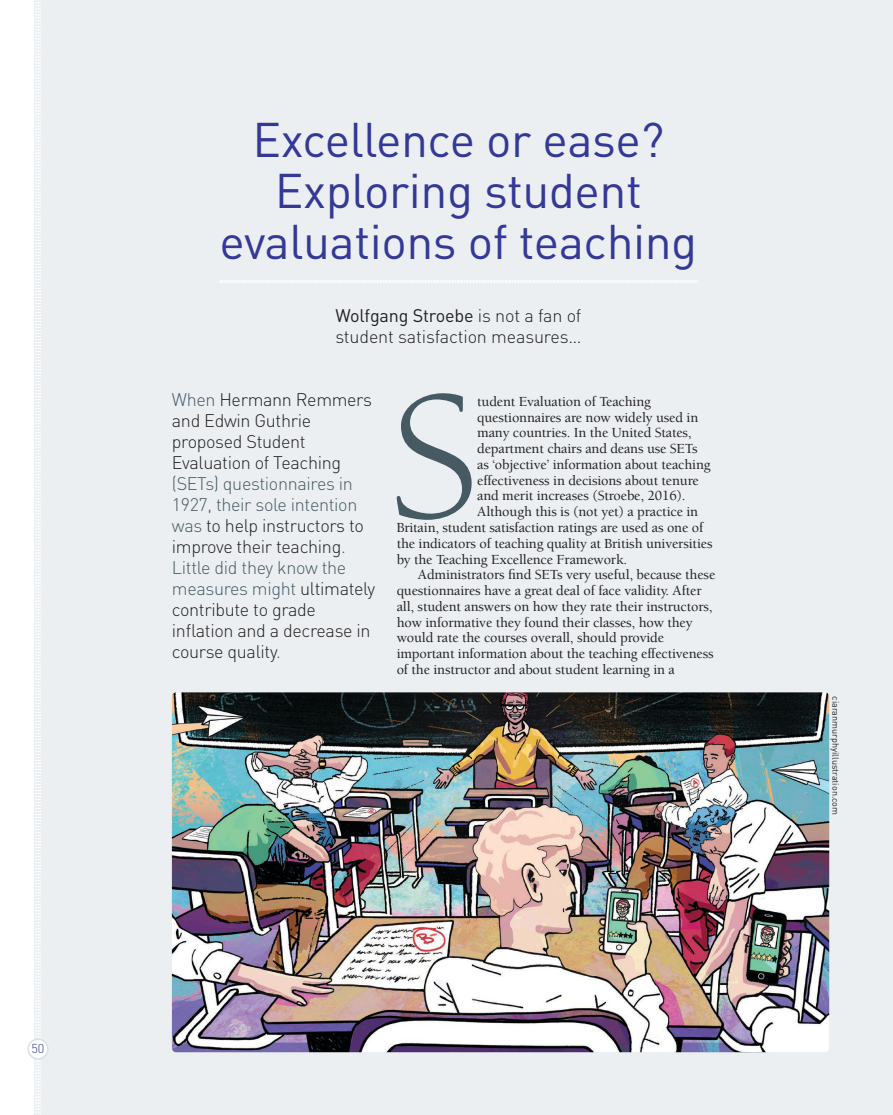
<style>
.page{position:relative;width:893px;height:1115px;background:#fff}
.page>*{position:absolute;margin:0;border:0;box-sizing:border-box;transform-origin:0 0}
._1st_para_drop_cap{font:187.8px "Berkeley Std";color:#465a64}
.article_title{font:48px/51px "DIN Pro";letter-spacing:-.01em;color:#343896;text-align:center}
.standsecond{font:300 18px/21px "DIN Pro";letter-spacing:-.02em;color:#231f20}
.standfirst{font:300 18px/21px "DIN Pro";letter-spacing:-.01em;color:#231f20}
._1st_para_drop_cap-2{font:500 14.25px "Berkeley Std";letter-spacing:-.01em;color:#231f20}
.body_text{font:500 14.25px/15.8px "Berkeley Std";letter-spacing:-.01em;color:#231f20}
.t1{font:300 12.75px "DIN Pro";color:#343896}
.pic_credit{font:9px "DIN Pro";color:#231f20}
.s1{font-weight:400}
.s2{color:#465a64}
</style>
<div class="page">
<div style="left:34px;top:0;width:859px;height:1114px;background:#ebeff1"></div>
<svg style="left:34px;top:2px;width:8px;height:1111px"></svg>
<div style="left:28px;top:1038px;width:20px;height:20px;background:#fff;border-radius:50%"></div>
<div style="left:27px;top:1037px;width:22px;height:22px;border:2px solid #dae0e5;border-radius:50%"></div>
<img style="left:172px;top:692px;width:657px;height:359px">
<svg style="left:219px;top:280px;width:479px;height:3px"></svg>
<p class="t1" style="left:31px;top:1039px;width:14px">50</p>
<p class="article_title" style="left:220px;top:112px;width:479px">Excellence or ease?<br>Exploring student evaluations of teaching</p>
<p class="standfirst" style="left:335px;top:304px;width:248px"><span class="s1">Wolfgang Stroebe</span> is not a fan of student satisfaction measures…</p>
<p class="standsecond" style="left:172px;top:388px;width:205px"><span class="s2">When</span> Hermann Remmers and Edwin Guthrie proposed Student<br>Evaluation of Teaching <span class="s2">(SETs) questionnaires in<br>1927, their sole intention was</span> to help instructors to improve their teaching<span class="s2">.<br>Little did they know the measures might</span> ultimately contribute to grade inflation and a decrease in course quality<span class="s2">.</span></p>
<p class="_1st_para_drop_cap" style="left:389px;top:356px;width:92px">S</p>
<p class="_1st_para_drop_cap-2" style="left:477px;top:394px;width:175px">tudent Evaluation of Teaching</p>
<p class="_1st_para_drop_cap-2" style="left:477px;top:409px;width:222px">questionnaires are now widely used in</p>
<p class="_1st_para_drop_cap-2" style="left:477px;top:425px;width:216px">many countries. In the United States,</p>
<p class="_1st_para_drop_cap-2" style="left:477px;top:441px;width:222px">department chairs and deans use SETs</p>
<p class="_1st_para_drop_cap-2" style="left:477px;top:457px;width:235px">as ‘objective’ information about teaching</p>
<p class="_1st_para_drop_cap-2" style="left:477px;top:472px;width:223px">effectiveness in decisions about tenure</p>
<p class="_1st_para_drop_cap-2" style="left:477px;top:488px;width:210px">and merit increases (Stroebe, 2016).</p>
<p class="_1st_para_drop_cap-2" style="left:477px;top:504px;width:222px">Although this is (not yet) a practice in</p>
<p class="_1st_para_drop_cap-2" style="left:397px;top:520px;width:308px">Britain, student satisfaction ratings are used as one of</p>
<p class="_1st_para_drop_cap-2" style="left:397px;top:535px;width:317px">the indicators of teaching quality at British universities</p>
<p class="_1st_para_drop_cap-2" style="left:397px;top:551px;width:232px">by the Teaching Excellence Framework.</p>
<p class="body_text" style="left:397px;top:567px;width:320px;text-indent:21px">Administrators find SETs very useful, because these questionnaires have a great deal of face validity. After all, student answers on how they rate their instructors, how informative they found their classes, how they would rate the courses overall, should provide important information about the teaching effectiveness of the instructor and about student learning in a</p>
<p class="pic_credit" style="left:842px;top:696px;width:120px;rotate:90deg">ciaranmurphyillustration.com</p>
</div>
